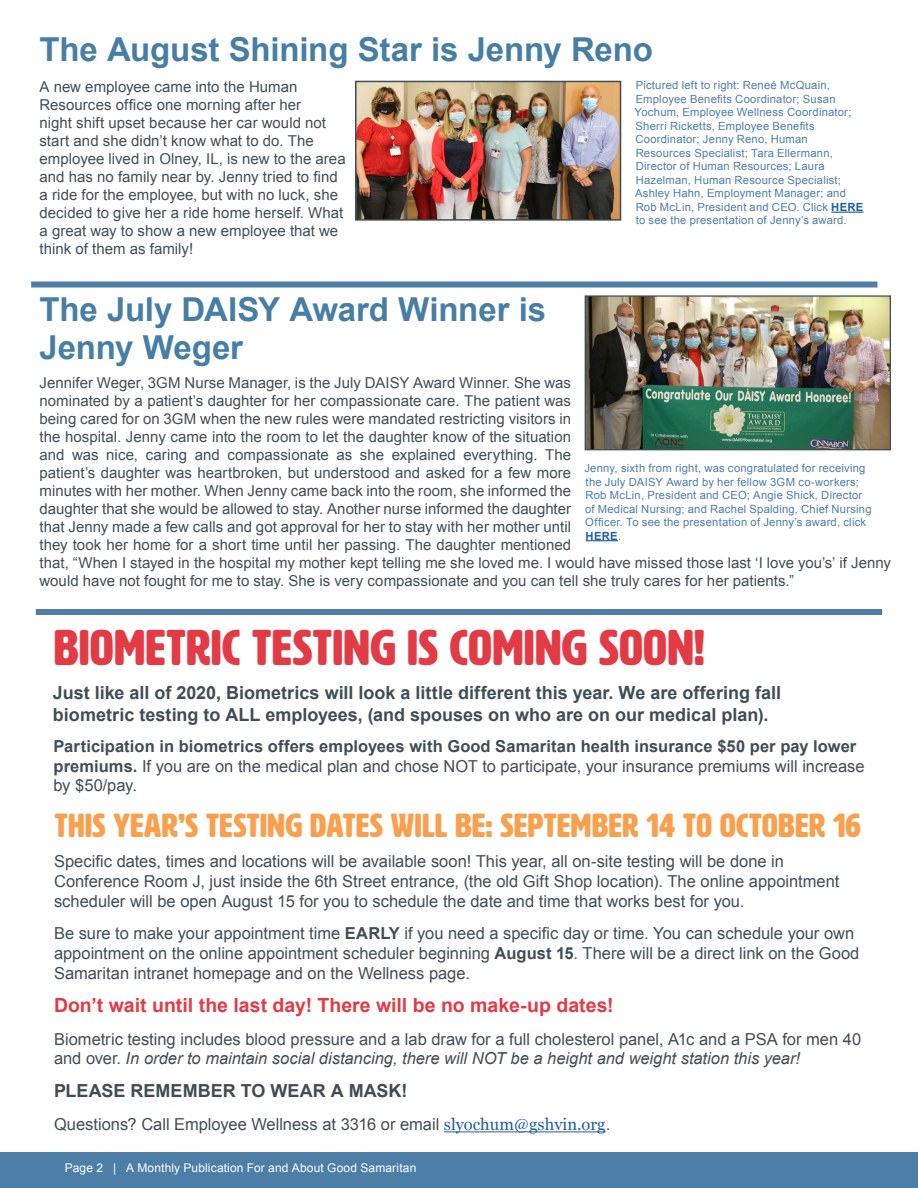
<style>
.page{position:relative;width:918px;height:1188px;background:#fff}
.page>*{position:absolute;margin:0;border:0;box-sizing:border-box;transform-origin:0 0}
.t1{font:49.5px "HWT Artz";letter-spacing:.015em;color:#e33b45}
.t2{font:700 33px/37.5px "Arial";letter-spacing:-.005em;color:#477ea6}
.t3{font:33px "HWT Artz";letter-spacing:.015em;color:#f9a04e}
.t4{font:700 19.5px "Arial";color:#e33b45}
.t5{font:700 18px/21.6px "Arial";color:#3f4e56}
.t6{font:16.5px/19.8px "Arial";color:#3f4e56}
.t7{font:700 16.5px/19.8px "Arial";letter-spacing:.005em;color:#3f4e56}
.t8{font:15px/18px "Arial";letter-spacing:.005em;color:#3f4e56}
.t9{font:12px "Arial";letter-spacing:.01em;color:#fff}
.t10{font:11.25px/13.5px "Arial";letter-spacing:.02em;color:#4e7ea6}
.s1{font-weight:700;color:#215e9e}
.s2{font-weight:400}
.s3{font-weight:700}
.s4{font-style:italic}
.s5{font-family:"Georgia";color:#215e9e}
</style>
<div class="page">
<div style="left:0;top:1152px;width:918px;height:36px;background:#4d7ea6"></div>
<hr style="left:831px;top:212px;width:32px;height:1px;background:#215e9e">
<img style="left:358px;top:84px;width:260px;height:134px">
<div style="left:355px;top:81px;width:266px;height:140px;border:2px solid #3f4e56"></div>
<div style="left:31px;top:281px;width:846px;height:6px;background:#4e7ea6"></div>
<img style="left:587px;top:297px;width:302px;height:151px">
<div style="left:585px;top:295px;width:306px;height:155px;border:1px solid #3f4e56"></div>
<hr style="left:586px;top:540px;width:32px;height:1px;background:#215e9e">
<hr style="left:444px;top:1131px;width:162px;height:1px;background:#215e9e">
<div style="left:36px;top:609px;width:846px;height:6px;background:#4e7ea6"></div>
<h2 class="t2" style="left:40px;top:32px;width:615px">The August Shining Star is Jenny Reno</h2>
<p class="t8" style="left:40px;top:78px;width:308px">A new employee came into the Human Resources office one morning after her<br>night shift upset because her car would not start and she didn’t know what to do. The employee lived in Olney, IL, is new to the area and has no family near by. Jenny tried to find a ride for the employee, but with no luck, she decided to give her a ride home herself. What a great way to show a new employee that we think of them as family!</p>
<p class="t10" style="left:635px;top:79px;width:230px">Pictured left to right: Reneé McQuain, Employee Benefits Coordinator; Susan Yochum, Employee Wellness Coordinator; Sherri Ricketts, Employee Benefits Coordinator; Jenny Reno, Human Resources Specialist; Tara Ellermann, Director of Human Resources; Laura Hazelman, Human Resource Specialist; Ashley Hahn, Employment Manager; and Rob McLin, President and CEO. Click <span class="s1">HERE </span>to see the presentation of Jenny’s award.</p>
<h2 class="t2" style="left:40px;top:292px;width:508px">The July DAISY Award Winner is<br>Jenny Weger</h2>
<p class="t8" style="left:40px;top:374px;width:853px">Jennifer Weger, 3GM Nurse Manager, is the July DAISY Award Winner. She was<br>nominated by a patient’s daughter for her compassionate care. The patient was<br>being cared for on 3GM when the new rules were mandated restricting visitors in<br>the hospital. Jenny came into the room to let the daughter know of the situation<br>and was nice, caring and compassionate as she explained everything. The<br>patient’s daughter was heartbroken, but understood and asked for a few more<br>minutes with her mother. When Jenny came back into the room, she informed the<br>daughter that she would be allowed to stay. Another nurse informed the daughter<br>that Jenny made a few calls and got approval for her to stay with her mother until<br>they took her home for a short time until her passing. The daughter mentioned<br>that, “When I stayed in the hospital my mother kept telling me she loved me. I would have missed those last ‘I love you’s’ if Jenny would have not fought for me to stay. She is very compassionate and you can tell she truly cares for her patients.”</p>
<p class="t10" style="left:584px;top:461px;width:289px">Jenny, sixth from right, was congratulated for receiving the July DAISY Award by her fellow 3GM co-workers; Rob McLin, President and CEO; Angie Shick, Director of Medical Nursing; and Rachel Spalding, Chief Nursing Officer. To see the presentation of Jenny’s award, click <span class="s1">HERE</span>.</p>
<h1 class="t1" style="left:54px;top:622px;width:652px">BIOMETRIC TESTING IS COMING SOON!</h1>
<p class="t5" style="left:53px;top:682px;width:730px">Just like all of 2020, Biometrics will look a little different this year. We are offering fall biometric testing to ALL employees, (and spouses on who are on our medical plan).</p>
<p class="t7" style="left:53px;top:737px;width:813px">Participation in biometrics offers employees with Good Samaritan health insurance $50 per pay lower premiums. <span class="s2">If you are on the medical plan and chose NOT to participate, your insurance premiums will increase by $50/pay.</span></p>
<h2 class="t3" style="left:55px;top:808px;width:807px">THIS YEAR’S TESTING DATES WILL BE: SEPTEMBER 14 TO OCTOBER 16</h2>
<p class="t6" style="left:54px;top:851px;width:787px">Specific dates, times and locations will be available soon! This year, all on-site testing will be done in<br>Conference Room J, just inside the 6th Street entrance, (the old Gift Shop location). The online appointment scheduler will be open August 15 for you to schedule the date and time that works best for you.</p>
<p class="t6" style="left:54px;top:924px;width:807px">Be sure to make your appointment time <span class="s3">EARLY</span> if you need a specific day or time. You can schedule your own appointment on the online appointment scheduler beginning <span class="s3">August 15</span>. There will be a direct link on the Good<br>Samaritan intranet homepage and on the Wellness page.</p>
<h3 class="t4" style="left:54px;top:992px;width:561px">Don’t wait until the last day! There will be no make-up dates!</h3>
<p class="t6" style="left:54px;top:1029px;width:809px">Biometric testing includes blood pressure and a lab draw for a full cholesterol panel, A1c and a PSA for men 40 and over. <span class="s4">In order to maintain social distancing, there will NOT be a height and weight station this year!</span></p>
<p class="t5" style="left:54px;top:1081px;width:355px">PLEASE REMEMBER TO WEAR A MASK!</p>
<p class="t6" style="left:54px;top:1115px;width:558px">Questions? Call Employee Wellness at 3316 or email <span class="s5">slyochum@gshvin.org</span>.</p>
<p class="t9" style="left:65px;top:1160px;width:353px">Page 2 | A Monthly Publication For and About Good Samaritan</p>
</div>
